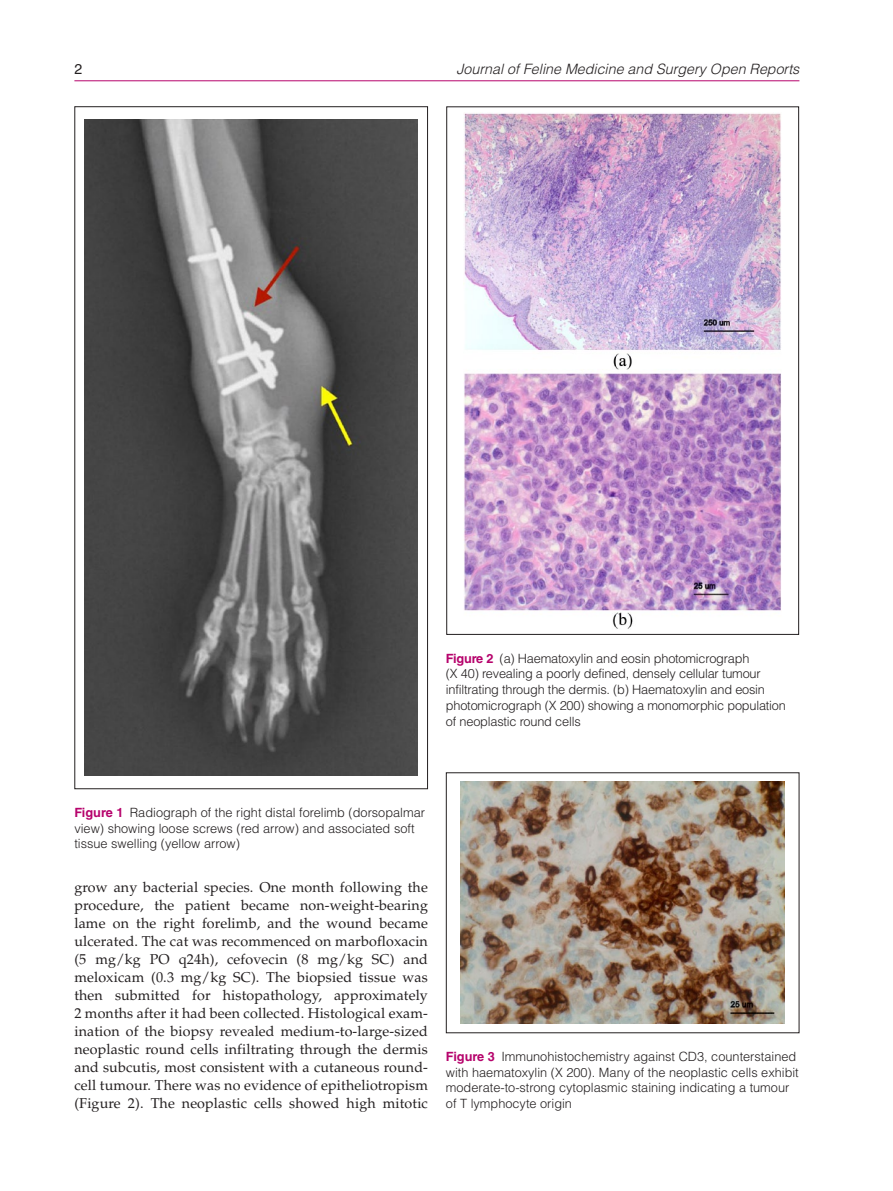
<style>
.page{position:relative;width:893px;height:1191px;background:#fff}
.page>*{position:absolute;margin:0;border:0;box-sizing:border-box;transform-origin:0 0}
.t1{font:14.25px/18px "Palatino LT Std";letter-spacing:.01em;color:#231f20;text-align:justify}
.t2{font:italic 300 14.25px "Helvetica LT Std";color:#231f20}
.t3{font:14.25px "Helvetica LT Std";color:#231f20}
.t4{font:300 12.75px/15.8px "Helvetica LT Std";color:#231f20}
.s1{font-weight:700;color:#b6036c}
</style>
<div class="page">
<hr style="left:74px;top:80px;width:725px;height:1px;background:#b6036c">
<img style="left:84px;top:120px;width:334px;height:655px">
<img style="left:464px;top:113px;width:317px;height:516px">
<img style="left:461px;top:781px;width:324px;height:242px">
<p class="t3" style="left:74px;top:61px;width:9px">2</p>
<p class="t2" style="left:456px;top:60px;width:344px">Journal of Feline Medicine and Surgery Open Reports</p>
<p class="t4" style="left:446px;top:650px;width:341px"><span class="s1">Figure 2</span> (a) Haematoxylin and eosin photomicrograph<br>(X 40) revealing a poorly defined, densely cellular tumour infiltrating through the dermis. (b) Haematoxylin and eosin photomicrograph (X 200) showing a monomorphic population of neoplastic round cells</p>
<p class="t4" style="left:74px;top:804px;width:352px"><span class="s1">Figure 1</span> Radiograph of the right distal forelimb (dorsopalmar view) showing loose screws (red arrow) and associated soft tissue swelling (yellow arrow)</p>
<p class="t1" style="left:74px;top:878px;width:355px">grow any bacterial species. One month following the procedure, the patient became non-weight-bearing lame on the right forelimb, and the wound became ulcerated. The cat was recommenced on marbofloxacin (5 mg/kg PO q24h), cefovecin (8 mg/kg SC) and meloxicam (0.3 mg/kg SC). The biopsied tissue was then submitted for histopathology, approximately 2 months after it had been collected. Histological exam&shy;ination of the biopsy revealed medium-to-large-sized neoplastic round cells infiltrating through the dermis and subcutis, most consistent with a cutaneous round&shy;cell tumour. There was no evidence of epitheliotropism (Figure 2). The neoplastic cells showed high mitotic</p>
<p class="t4" style="left:446px;top:1048px;width:354px"><span class="s1">Figure 3</span> Immunohistochemistry against CD3, counterstained with haematoxylin (X 200). Many of the neoplastic cells exhibit moderate-to-strong cytoplasmic staining indicating a tumour of T lymphocyte origin</p>
</div>
